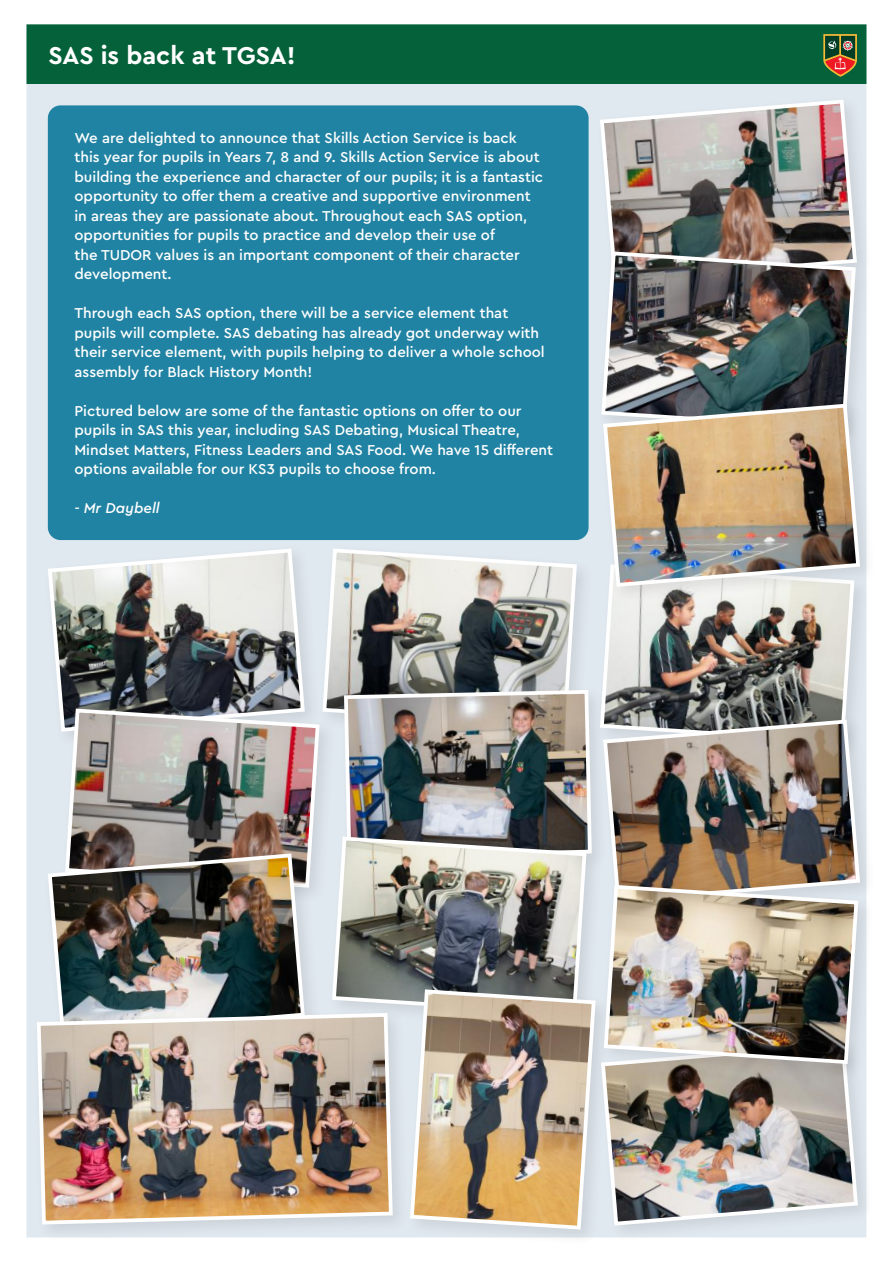
<style>
.page{position:relative;width:893px;height:1263px;background:#fff}
.page>*{position:absolute;margin:0;border:0;box-sizing:border-box;transform-origin:0 0}
.t1{font:700 25.5px "Cera GR";color:#fff}
.t2{font:500 15px/19.5px "Cera GR";color:#fff}
.t3{font:italic 500 15px "Cera GR";color:#fff}
</style>
<div class="page">
<div style="left:27px;top:24px;width:839px;height:1213px;background:#e1e9f0"></div>
<div style="left:27px;top:24px;width:839px;height:60px;background:#056139;border:2px solid #056139"></div>
<div style="left:48px;top:105px;width:541px;height:435px;background:#2183a3;border-radius:13px"></div>
<svg style="left:823px;top:34px;width:34px;height:43px"></svg>
<div style="left:405px;top:984px;width:208px;height:263px;background:#241f1f;opacity:.11"></div>
<img style="left:324px;top:550px;width:270px;height:457px">
<img style="left:408px;top:987px;width:190px;height:244px">
<div style="left:595px;top:559px;width:276px;height:202px;background:#241f1f;opacity:.11"></div>
<img style="left:598px;top:604px;width:258px;height:110px">
<img style="left:48px;top:549px;width:259px;height:161px">
<div style="left:595px;top:94px;width:279px;height:206px;background:#241f1f;opacity:.11"></div>
<img style="left:598px;top:98px;width:261px;height:148px">
<div style="left:60px;top:703px;width:277px;height:202px;background:#241f1f;opacity:.11"></div>
<img style="left:63px;top:707px;width:259px;height:141px">
<div style="left:43px;top:848px;width:279px;height:205px;background:#241f1f;opacity:.11"></div>
<img style="left:46px;top:851px;width:261px;height:156px">
<div style="left:596px;top:1037px;width:279px;height:205px;background:#241f1f;opacity:.11"></div>
<img style="left:599px;top:1081px;width:261px;height:146px">
<div style="left:598px;top:714px;width:279px;height:206px;background:#241f1f;opacity:.11"></div>
<img style="left:601px;top:717px;width:261px;height:163px">
<div style="left:596px;top:246px;width:277px;height:202px;background:#241f1f;opacity:.11"></div>
<img style="left:599px;top:249px;width:259px;height:150px">
<div style="left:599px;top:880px;width:276px;height:201px;background:#241f1f;opacity:.11"></div>
<img style="left:602px;top:883px;width:258px;height:183px">
<div style="left:598px;top:399px;width:279px;height:205px;background:#241f1f;opacity:.11"></div>
<img style="left:601px;top:402px;width:261px;height:187px">
<div style="left:31px;top:1007px;width:379px;height:235px;background:#241f1f;opacity:.11"></div>
<img style="left:35px;top:1011px;width:360px;height:215px">
<h1 class="t1" style="left:48px;top:41px;width:249px">SAS is back at TGSA!</h1>
<p class="t2" style="left:74px;top:128px;width:470px">We are delighted to announce that Skills Action Service is back this year for pupils in Years 7, 8 and 9. Skills Action Service is about building the experience and character of our pupils; it is a fantastic opportunity to offer them a creative and supportive environment in areas they are passionate about. Throughout each SAS option, opportunities for pupils to practice and develop their use of<br>the TUDOR values is an important component of their character development.</p>
<p class="t2" style="left:74px;top:304px;width:472px">Through each SAS option, there will be a service element that pupils will complete. SAS debating has already got underway with their service element, with pupils helping to deliver a whole school assembly for Black History Month!</p>
<p class="t2" style="left:74px;top:401px;width:480px">Pictured below are some of the fantastic options on offer to our pupils in SAS this year, including SAS Debating, Musical Theatre, Mindset Matters, Fitness Leaders and SAS Food. We have 15 different options available for our KS3 pupils to choose from.</p>
<p class="t3" style="left:74px;top:500px;width:87px">- Mr Daybell</p>
</div>
